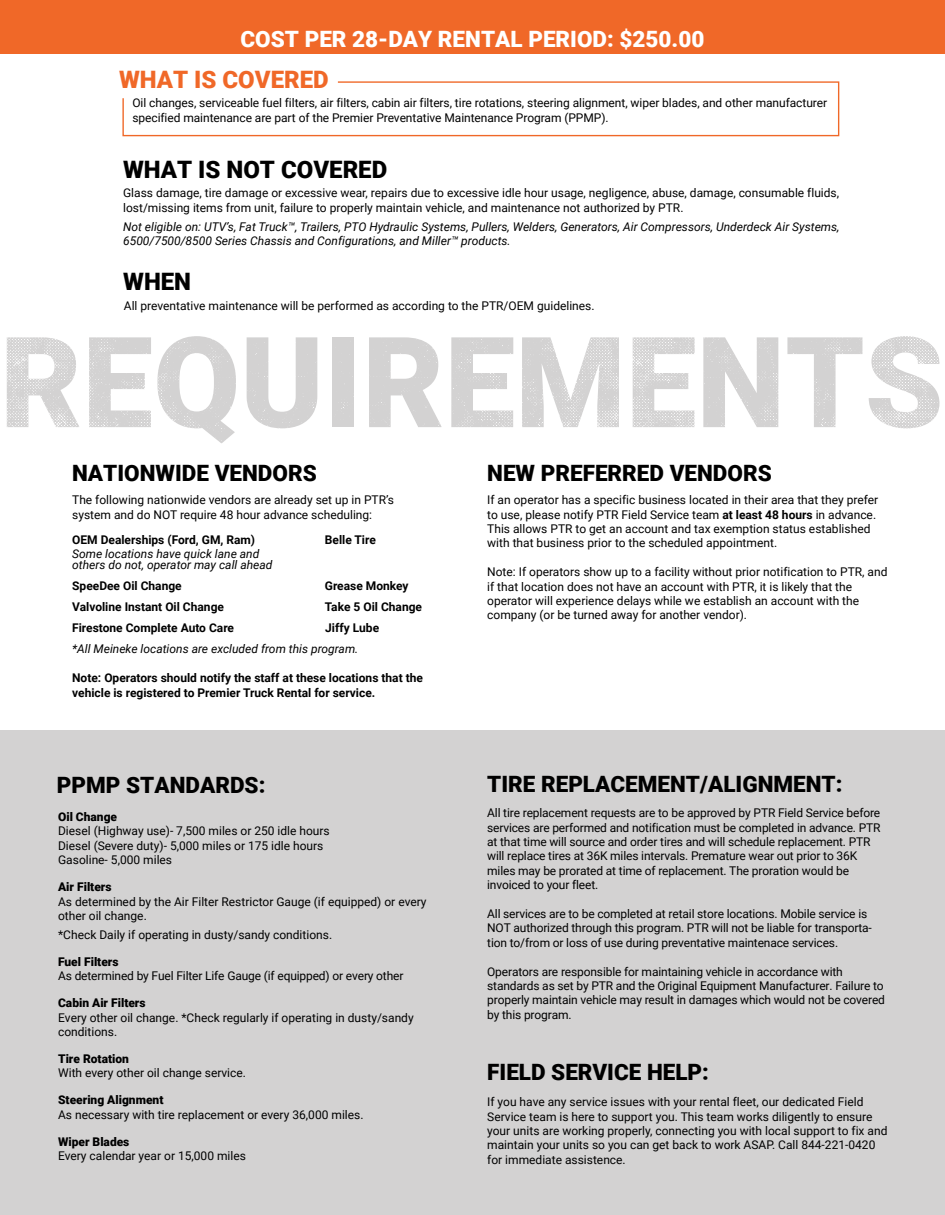
<style>
.page{position:relative;width:945px;height:1215px;background:#fff}
.page>*{position:absolute;margin:0;border:0;box-sizing:border-box;transform-origin:0 0}
.t1{font:900 126.3px "Roboto";color:#d3d2d2}
.t2{font:900 24px "Roboto";color:#000}
.t3{font:900 24px "Roboto";color:#f06828}
.t4{font:900 22.5px "Roboto";color:#000}
.t5{font:900 22.5px "Roboto";color:#fff}
.t6{font:12px/14.4px "Roboto";color:#000}
.t7{font:italic 12px/14.4px "Roboto";color:#000}
.t8{font:700 12px/14.4px "Roboto";color:#000}
.t9{font:900 12px "Roboto";color:#000}
.s1{font-weight:700}
</style>
<div class="page">
<div style="left:0;top:0;width:945px;height:54px;background:#f06828"></div>
<div style="left:0;top:731px;width:945px;height:484px;background:#d3d2d2"></div>
<svg style="left:122px;top:81px;width:718px;height:56px"></svg>
<h3 class="t5" style="left:241px;top:23px;width:465px">COST PER 28-DAY RENTAL PERIOD: $250.00</h3>
<h2 class="t3" style="left:119px;top:63px;width:211px">WHAT IS COVERED</h2>
<p class="t6" style="left:132px;top:95px;width:696px">Oil changes, serviceable fuel filters, air filters, cabin air filters, tire rotations, steering alignment, wiper blades, and other manufacturer specified maintenance are part of the Premier Preventative Maintenance Program (PPMP).</p>
<h2 class="t2" style="left:123px;top:153px;width:266px">WHAT IS NOT COVERED</h2>
<p class="t6" style="left:123px;top:185px;width:718px">Glass damage, tire damage or excessive wear, repairs due to excessive idle hour usage, negligence, abuse, damage, consumable fluids, lost/missing items from unit, failure to properly maintain vehicle, and maintenance not authorized by PTR.</p>
<p class="t7" style="left:123px;top:219px;width:718px">Not eligible on: UTV’s, Fat Truck™, Trailers, PTO Hydraulic Systems, Pullers, Welders, Generators, Air Compressors, Underdeck Air Systems,<br>6500/7500/8500 Series Chassis and Configurations, and Miller™ products.</p>
<h2 class="t2" style="left:123px;top:265px;width:70px">WHEN</h2>
<p class="t6" style="left:124px;top:298px;width:472px">All preventative maintenance will be performed as according to the PTR/OEM guidelines.</p>
<h1 class="t1" style="left:0;top:294px;width:945px">REQUIREMENTS</h1>
<h3 class="t4" style="left:72px;top:457px;width:246px">NATIONWIDE VENDORS</h3>
<p class="t6" style="left:72px;top:492px;width:323px">The following nationwide vendors are already set up in PTR’s system and do NOT require 48 hour advance scheduling:</p>
<h3 class="t4" style="left:487px;top:457px;width:286px">NEW PREFERRED VENDORS</h3>
<p class="t6" style="left:487px;top:492px;width:392px">If an operator has a specific business located in their area that they prefer to use, please notify PTR Field Service team <span class="s1">at least 48 hours</span> in advance.<br>This allows PTR to get an account and tax exemption status established with that business prior to the scheduled appointment.</p>
<p class="t6" style="left:487px;top:564px;width:402px">Note: If operators show up to a facility without prior notification to PTR, and if that location does not have an account with PTR, it is likely that the operator will experience delays while we establish an account with the company (or be turned away for another vendor).</p>
<p class="t8" style="left:72px;top:532px;width:184px">OEM Dealerships (Ford, GM, Ram)</p>
<p class="t8" style="left:325px;top:532px;width:52px">Belle Tire</p>
<p class="t7" style="left:72px;top:548px;width:202px;line-height:10.5px">Some locations have quick lane and others do not, operator may call ahead</p>
<p class="t8" style="left:72px;top:578px;width:111px">SpeeDee Oil Change</p>
<p class="t8" style="left:325px;top:578px;width:85px">Grease Monkey</p>
<p class="t8" style="left:72px;top:620px;width:163px">Firestone Complete Auto Care</p>
<p class="t8" style="left:325px;top:620px;width:55px">Jiffy Lube</p>
<p class="t8" style="left:72px;top:600px;width:153px">Valvoline Instant Oil Change</p>
<p class="t8" style="left:325px;top:600px;width:99px">Take 5 Oil Change</p>
<p class="t7" style="left:72px;top:641px;width:288px">*All Meineke locations are excluded from this program.</p>
<p class="t8" style="left:72px;top:670px;width:352px">Note: Operators should notify the staff at these locations that the vehicle is registered to Premier Truck Rental for service.</p>
<h3 class="t4" style="left:57px;top:769px;width:210px">PPMP STANDARDS:</h3>
<h3 class="t4" style="left:487px;top:768px;width:357px">TIRE REPLACEMENT/ALIGNMENT:</h3>
<p class="t9" style="left:58px;top:808px;width:61px">Oil Change</p>
<p class="t6" style="left:58px;top:824px;width:273px">Diesel (Highway use)- 7,500 miles or 250 idle hours<br>Diesel (Severe duty)- 5,000 miles or 175 idle hours<br>Gasoline- 5,000 miles</p>
<p class="t9" style="left:58px;top:879px;width:55px">Air Filters</p>
<p class="t6" style="left:58px;top:894px;width:370px">As determined by the Air Filter Restrictor Gauge (if equipped) or every other oil change.</p>
<p class="t6" style="left:58px;top:927px;width:276px">*Check Daily if operating in dusty/sandy conditions.</p>
<p class="t9" style="left:58px;top:953px;width:62px">Fuel Filters</p>
<p class="t6" style="left:58px;top:968px;width:347px">As determined by Fuel Filter Life Gauge (if equipped) or every other</p>
<p class="t9" style="left:58px;top:995px;width:89px">Cabin Air Filters</p>
<p class="t6" style="left:58px;top:1010px;width:357px">Every other oil change. *Check regularly if operating in dusty/sandy conditions.</p>
<p class="t9" style="left:58px;top:1050px;width:72px">Tire Rotation</p>
<p class="t6" style="left:58px;top:1066px;width:189px">With every other oil change service.</p>
<p class="t9" style="left:58px;top:1092px;width:107px">Steering Alignment</p>
<p class="t6" style="left:58px;top:1107px;width:307px">As necessary with tire replacement or every 36,000 miles.</p>
<p class="t9" style="left:58px;top:1133px;width:73px">Wiper Blades</p>
<p class="t6" style="left:58px;top:1148px;width:189px">Every calendar year or 15,000 miles</p>
<p class="t6" style="left:487px;top:805px;width:395px">All tire replacement requests are to be approved by PTR Field Service before services are performed and notification must be completed in advance. PTR at that time will source and order tires and will schedule replacement. PTR will replace tires at 36K miles intervals. Premature wear out prior to 36K miles may be prorated at time of replacement. The proration would be invoiced to your fleet.</p>
<p class="t6" style="left:487px;top:906px;width:386px">All services are to be completed at retail store locations. Mobile service is<br>NOT authorized through this program. PTR will not be liable for transporta&shy;tion to/from or loss of use during preventative maintenace services.</p>
<p class="t6" style="left:487px;top:964px;width:399px">Operators are responsible for maintaining vehicle in accordance with standards as set by PTR and the Original Equipment Manufacturer. Failure to properly maintain vehicle may result in damages which would not be covered by this program.</p>
<h3 class="t4" style="left:487px;top:1056px;width:223px">FIELD SERVICE HELP:</h3>
<p class="t6" style="left:487px;top:1094px;width:402px">If you have any service issues with your rental fleet, our dedicated Field Service team is here to support you. This team works diligently to ensure your units are working properly, connecting you with local support to fix and maintain your units so you can get back to work ASAP. Call 844-221-0420 for immediate assistence.</p>
</div>
